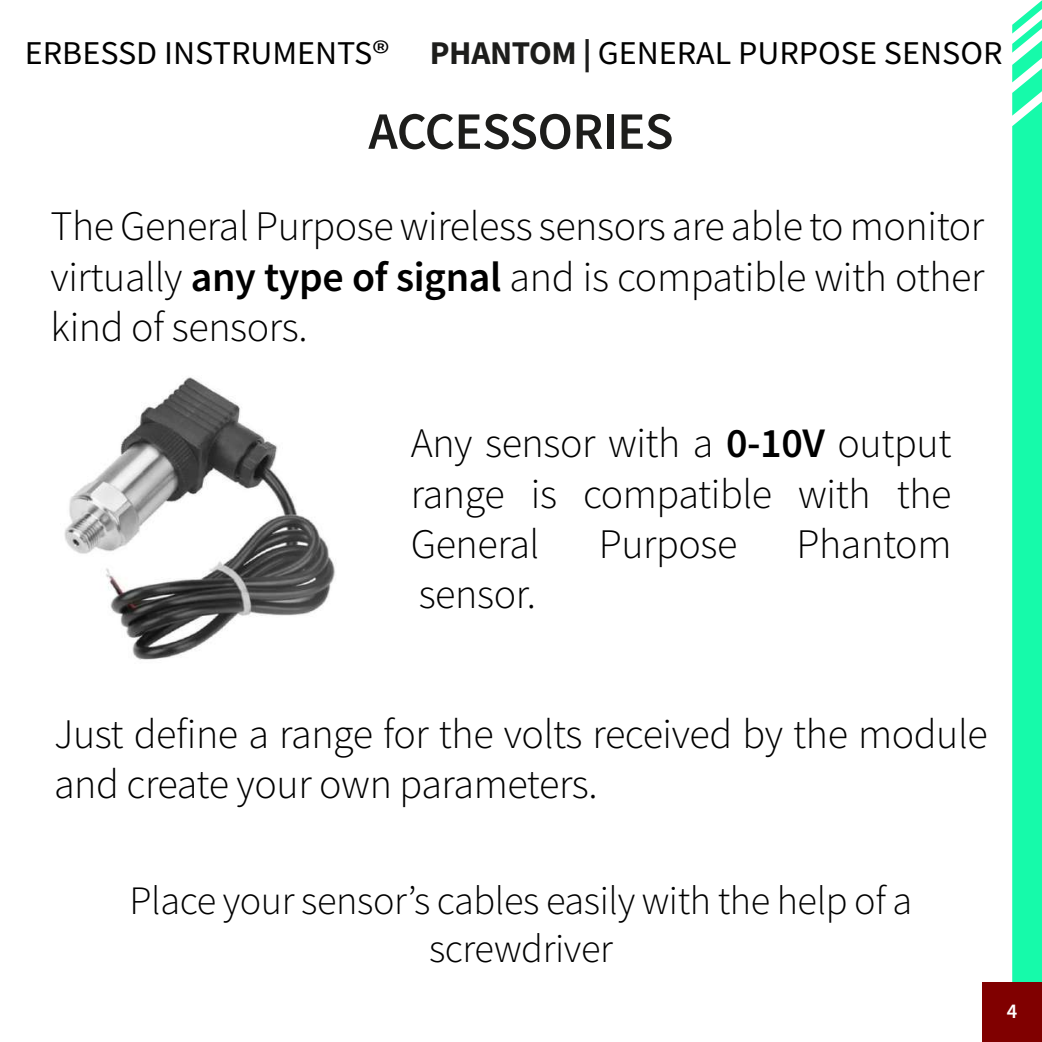
<style>
.page{position:relative;width:1042px;height:1042px;background:#fff}
.page>*{position:absolute;margin:0;border:0;box-sizing:border-box;transform-origin:0 0}
.t1{font:600 52.5px "Source Sans Pro";letter-spacing:-.01em;color:#1d1d1b}
.t2{font:300 42px/50.4px "Source Sans Pro";letter-spacing:-.01em;color:#000;text-align:justify}
.t3{font:300 40.25px/48.3px "Source Sans Pro";letter-spacing:-.01em;color:#000;text-align:center}
.t4{font:33.25px "Source Sans Pro";color:#000}
.t5{font:600 21px "Source Sans Pro";color:#fff}
.s1{font-weight:700;color:#1d1d1b}
.s2{font-weight:600}
</style>
<div class="page">
<svg style="left:1012px;top:0;width:30px;height:982px;background:#25faaf"></svg>
<div style="left:982px;top:982px;width:60px;height:60px;background:#800000"></div>
<img style="left:64px;top:377px;width:271px;height:283px">
<p class="t4" style="left:25px;top:32px;width:979px">ERBESSD INSTRUMENTS® <span class="s1">PHANTOM |</span> GENERAL PURPOSE SENSOR</p>
<p class="t1" style="left:368px;top:97px;width:307px">ACCESSORIES</p>
<p class="t2" style="left:51px;top:201px;width:935px">The General Purpose wireless sensors are able to monitor virtually <span class="s2">any type of signal</span> and is compatible with other kind of sensors.</p>
<p class="t2" style="left:411px;top:418px;width:542px">Any sensor with a <span class="s2">0-10V</span> output range is compatible with the General</p>
<p class="t2" style="left:599px;top:519px;width:140px">Purpose</p>
<p class="t2" style="left:796px;top:519px;width:156px">Phantom</p>
<p class="t2" style="left:419px;top:569px;width:119px">sensor.</p>
<p class="t2" style="left:54px;top:708px;width:935px">Just define a range for the volts received by the module and create your own parameters.</p>
<p class="t3" style="left:129px;top:876px;width:784px">Place your sensor’s cables easily with the help of a screwdriver</p>
<p class="t5" style="left:1007px;top:997px;width:12px">4</p>
</div>
